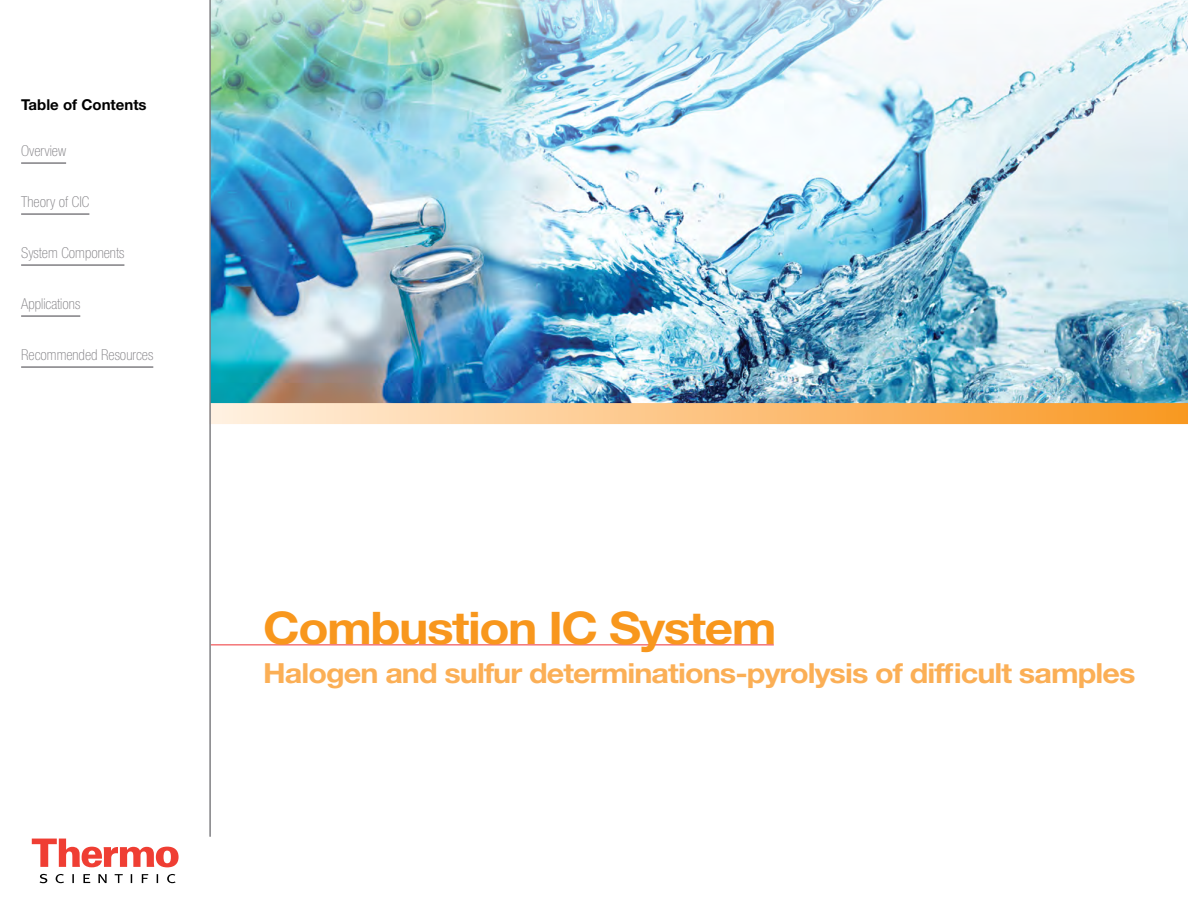
<style>
.page{position:relative;width:1188px;height:918px;background:#fff}
.page>*{position:absolute;margin:0;border:0;box-sizing:border-box;transform-origin:0 0}
.t1{font:700 45px "Helvetica Neue LT Std";letter-spacing:-.03em;color:#f8971d;scale:1.1 1}
.t2{font:700 27.75px "Helvetica Neue LT Std";letter-spacing:-.03em;color:#fbaf56;scale:1.1 1}
.t3{font:100 condensed 15px "Helvetica Neue LT Std";color:#807f83}
.t4{font:700 15px "Helvetica Neue LT Std";color:#000}
</style>
<div class="page">
<img style="left:211px;top:0;width:977px;height:403px">
<hr style="left:211px;top:644px;width:563px;height:1px;background:#ee3134">
<svg style="left:32px;top:839px;width:147px;height:28px"></svg>
<svg style="left:40px;top:874px;width:136px;height:9px"></svg>
<hr style="left:21px;top:162px;width:45px;height:2px;background:#807f83">
<hr style="left:21px;top:213px;width:68px;height:2px;background:#807f83">
<hr style="left:21px;top:264px;width:103px;height:2px;background:#807f83">
<hr style="left:21px;top:315px;width:59px;height:2px;background:#807f83">
<hr style="left:21px;top:366px;width:132px;height:2px;background:#807f83">
<div style="left:209px;top:403px;width:979px;height:21px;background:linear-gradient(to right,#fff1e1,#f99823)"></div>
<hr style="left:209px;top:0;width:2px;height:836px;background:#807f83">
<p class="t4" style="left:21px;top:95px;width:127px">Table of Contents</p>
<p class="t3" style="left:21px;top:142px;width:46px">Overview</p>
<p class="t3" style="left:21px;top:193px;width:70px">Theory of CIC</p>
<p class="t3" style="left:21px;top:244px;width:105px">System Components</p>
<p class="t3" style="left:21px;top:295px;width:61px">Applications</p>
<p class="t3" style="left:21px;top:346px;width:134px">Recommended Resources</p>
<h1 class="t1" style="left:263px;top:601px;width:468px">Combustion IC System</h1>
<h2 class="t2" style="left:263px;top:656px;width:794px">Halogen and sulfur determinations-pyrolysis of difficult samples</h2>
</div>
